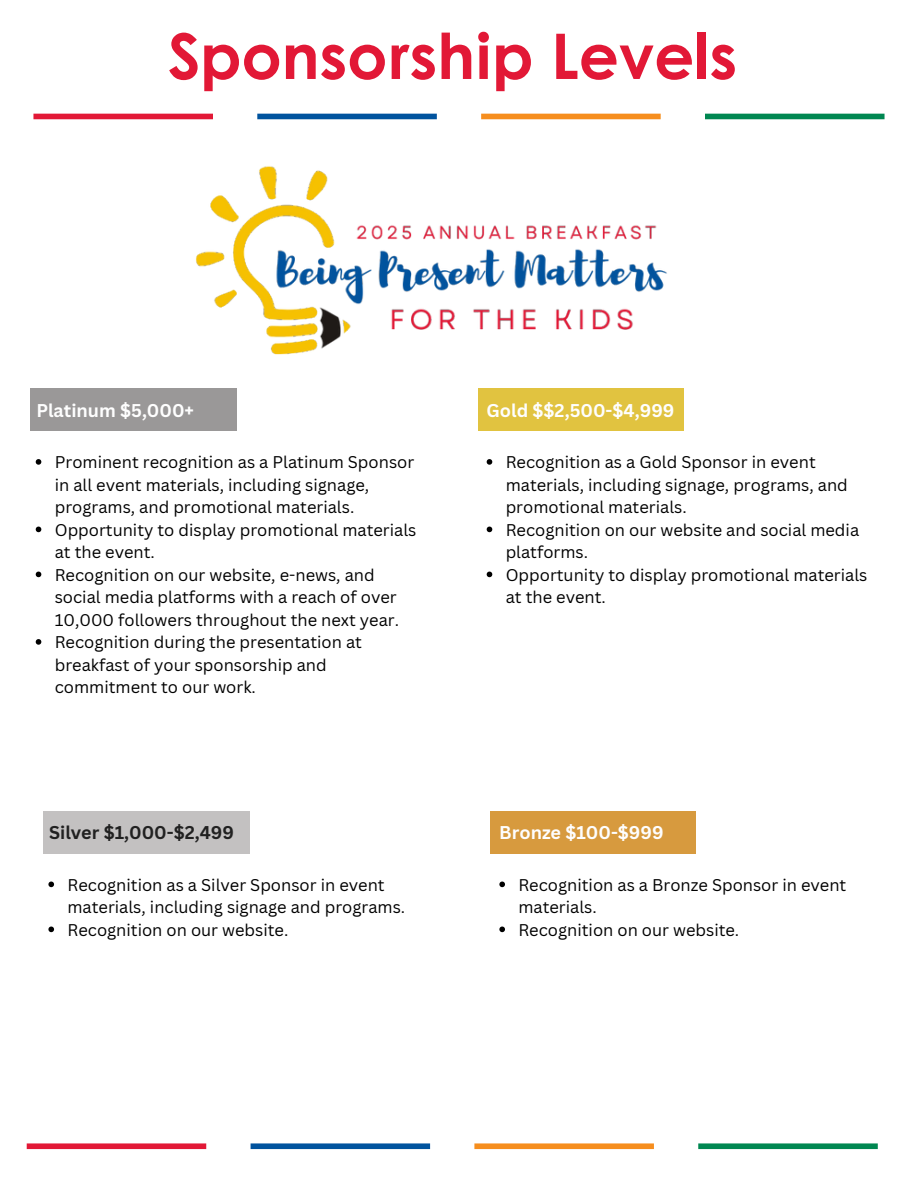
<style>
.page{position:relative;width:918px;height:1188px;background:#fff}
.page>*{position:absolute;margin:0;border:0;box-sizing:border-box;transform-origin:0 0}
.t1{font:700 63px "Century Gothic";color:#e21836}
.t2{font:700 18px "Canva Sans";color:#fefefe}
.t3{font:700 18px "Canva Sans";color:#212121}
.t4{font:16.5px/22.5px "Canva Sans";color:#000}
</style>
<div class="page">
<img style="left:195px;top:166px;width:472px;height:189px">
<div style="left:33px;top:114px;width:180px;height:5px;background:#e21836"></div>
<div style="left:257px;top:114px;width:180px;height:5px;background:#00539e"></div>
<div style="left:481px;top:114px;width:180px;height:5px;background:#f68e1e"></div>
<div style="left:705px;top:114px;width:180px;height:5px;background:#008751"></div>
<div style="left:27px;top:1143px;width:179px;height:6px;background:#e21836"></div>
<div style="left:251px;top:1143px;width:179px;height:6px;background:#00539e"></div>
<div style="left:474px;top:1143px;width:180px;height:6px;background:#f68e1e"></div>
<div style="left:698px;top:1143px;width:180px;height:6px;background:#008751"></div>
<div style="left:31px;top:389px;width:206px;height:42px;background:#9a9898"></div>
<div style="left:478px;top:389px;width:206px;height:42px;background:#e1c340"></div>
<svg style="left:36px;top:459px;width:5px;height:6px"></svg>
<svg style="left:36px;top:527px;width:5px;height:5px"></svg>
<svg style="left:36px;top:572px;width:5px;height:5px"></svg>
<svg style="left:36px;top:639px;width:5px;height:6px"></svg>
<svg style="left:487px;top:459px;width:5px;height:6px"></svg>
<svg style="left:487px;top:527px;width:5px;height:5px"></svg>
<svg style="left:487px;top:572px;width:5px;height:5px"></svg>
<div style="left:43px;top:811px;width:206px;height:43px;background:#c3c1c1"></div>
<div style="left:490px;top:811px;width:206px;height:43px;background:#d79a3e"></div>
<svg style="left:48px;top:882px;width:6px;height:5px"></svg>
<svg style="left:48px;top:927px;width:6px;height:5px"></svg>
<svg style="left:499px;top:882px;width:6px;height:5px"></svg>
<svg style="left:499px;top:927px;width:6px;height:5px"></svg>
<h1 class="t1" style="left:167px;top:8px;width:571px">Sponsorship Levels</h1>
<p class="t2" style="left:36px;top:398px;width:159px">Platinum $5,000+</p>
<p class="t2" style="left:487px;top:398px;width:190px">Gold $$2,500-$4,999</p>
<p class="t4" style="left:55px;top:450px;width:361px">Prominent recognition as a Platinum Sponsor in all event materials, including signage, programs, and promotional materials.</p>
<p class="t4" style="left:55px;top:518px;width:363px">Opportunity to display promotional materials at the event.</p>
<p class="t4" style="left:55px;top:563px;width:346px">Recognition on our website, e-news, and social media platforms with a reach of over<br>10,000 followers throughout the next year.</p>
<h2 class="t4" style="left:55px;top:630px;width:309px">Recognition during the presentation at breakfast of your sponsorship and commitment to our work.</h2>
<h2 class="t4" style="left:506px;top:450px;width:344px">Recognition as a Gold Sponsor in event materials, including signage, programs, and promotional materials.</h2>
<p class="t4" style="left:506px;top:518px;width:355px">Recognition on our website and social media platforms.</p>
<p class="t4" style="left:506px;top:563px;width:363px">Opportunity to display promotional materials at the event.</p>
<p class="t3" style="left:49px;top:820px;width:187px">Silver $1,000-$2,499</p>
<p class="t2" style="left:499px;top:820px;width:166px">Bronze $100-$999</p>
<p class="t4" style="left:67px;top:873px;width:339px">Recognition as a Silver Sponsor in event materials, including signage and programs.</p>
<p class="t4" style="left:67px;top:918px;width:222px">Recognition on our website.</p>
<p class="t4" style="left:518px;top:873px;width:329px">Recognition as a Bronze Sponsor in event materials.</p>
<h2 class="t4" style="left:518px;top:918px;width:222px">Recognition on our website.</h2>
</div>
